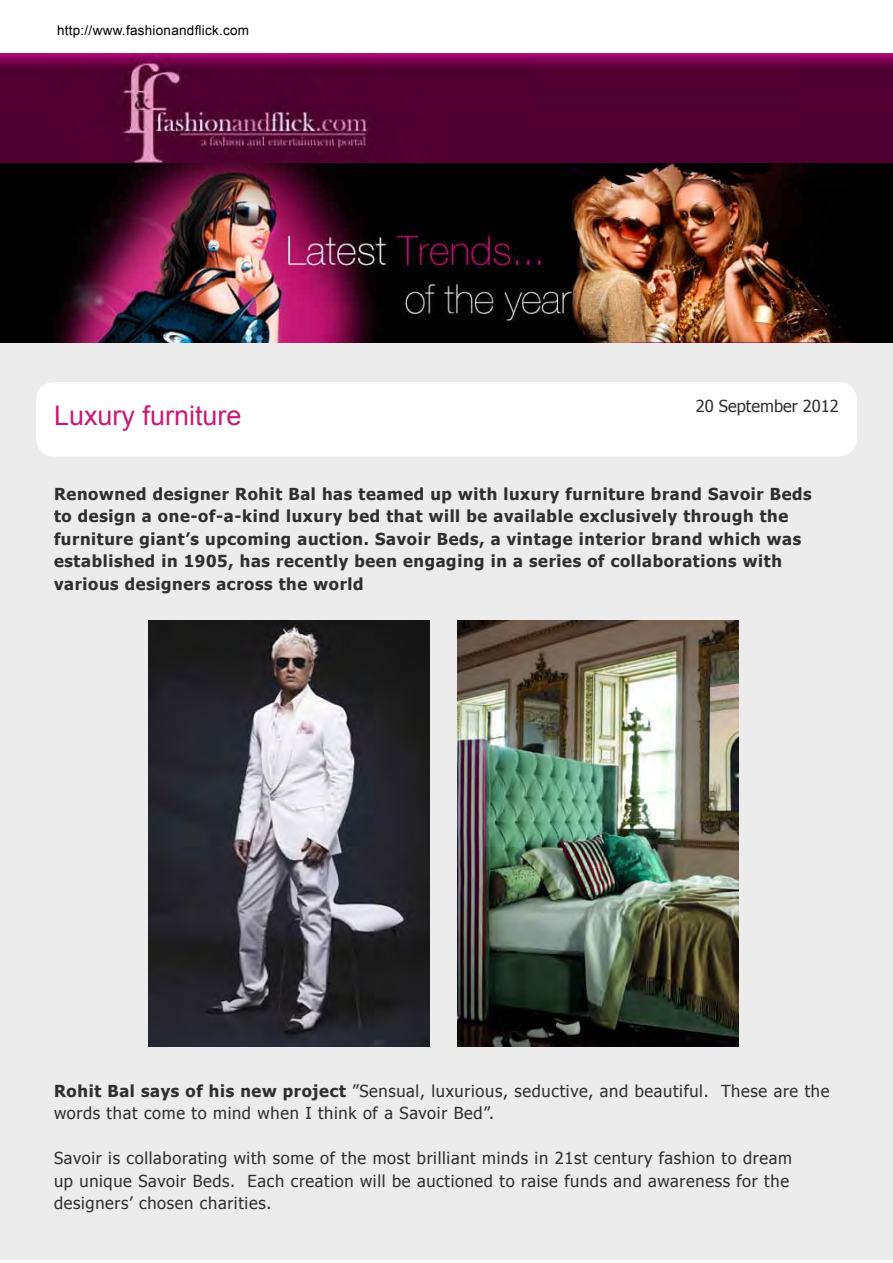
<style>
.page{position:relative;width:893px;height:1263px;background:#fff}
.page>*{position:absolute;margin:0;border:0;box-sizing:border-box;transform-origin:0 0}
.t1{font:27px "Arial";color:#c51c77}
.t2{font:700 16.5px/22.5px "Tahoma";letter-spacing:.04em;color:#2f2f2f}
.t3{font:16.5px/22.5px "Tahoma";letter-spacing:.04em;color:#2f2f2f}
.t4{font:16.5px "Tahoma";color:#2f2f2f}
.t5{font:13.5px "Arial";letter-spacing:.02em;color:#000}
.s1{font-weight:700}
</style>
<div class="page">
<div style="left:0;top:179px;width:893px;height:1081px;background:#ececec"></div>
<div style="left:36px;top:382px;width:821px;height:74px;background:#fff;border-radius:18px"></div>
<img style="left:0;top:53px;width:893px;height:111px">
<img style="left:0;top:164px;width:893px;height:179px">
<img style="left:148px;top:621px;width:282px;height:426px">
<img style="left:457px;top:621px;width:282px;height:425px">
<p class="t5" style="left:57px;top:21px;width:194px">http://www.fashionandflick.com</p>
<h1 class="t1" style="left:54px;top:398px;width:189px">Luxury furniture</h1>
<p class="t4" style="left:696px;top:395px;width:145px">20 September 2012</p>
<p class="t2" style="left:54px;top:482px;width:759px">Renowned designer Rohit Bal has teamed up with luxury furniture brand Savoir Beds to design a one-of-a-kind luxury bed that will be available exclusively through the furniture giant’s upcoming auction. Savoir Beds, a vintage interior brand which was established in 1905, has recently been engaging in a series of collaborations with various designers across the world</p>
<p class="t3" style="left:54px;top:1079px;width:777px"><span class="s1">Rohit Bal says of his new project</span> ”Sensual, luxurious, seductive, and beautiful. These are the words that come to mind when I think of a Savoir Bed”.</p>
<p class="t3" style="left:54px;top:1146px;width:739px">Savoir is collaborating with some of the most brilliant minds in 21st century fashion to dream up unique Savoir Beds. Each creation will be auctioned to raise funds and awareness for the designers’ chosen charities.</p>
</div>
